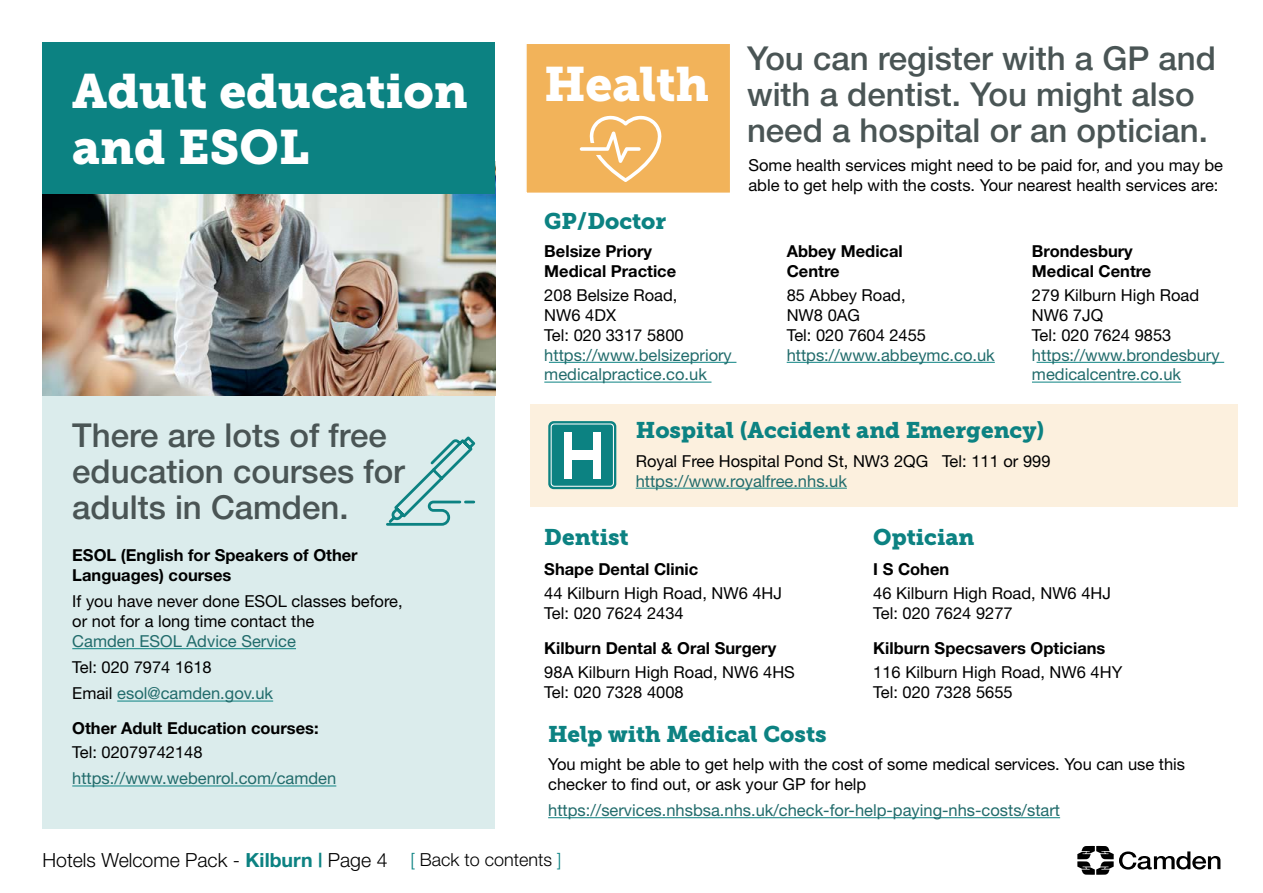
<style>
.page{position:relative;width:1263px;height:893px;background:#fff}
.page>*{position:absolute;margin:0;border:0;box-sizing:border-box;transform-origin:0 0}
.t1{font:48px/55.5px "Museo Slab 900";color:#fff}
.t2{font:500 33px/36px "Helvetica Neue";color:#4a5555}
.t3{font:22.5px "Museo Slab 900";color:#0c8282}
.t4{font:300 19.5px "Helvetica Neue";color:#000}
.t5{font:16.5px/19.8px "Helvetica Neue";color:#000}
.t6{font:16.5px/19.8px "Helvetica Neue";color:#216b6b}
.t7{font:700 16.5px/19.8px "Helvetica Neue";color:#000}
.s1{color:#216b6b}
.s2{font-weight:700;color:#0c8282}
.s3{font-size:18px;color:#0c8282}
.s4{font-size:18px}
</style>
<div class="page">
<div style="left:43px;top:89px;width:452px;height:804px;background:#dbecec"></div>
<div style="left:529px;top:404px;width:708px;height:102px;background:#fcf0de"></div>
<img style="left:43px;top:194px;width:452px;height:201px">
<div style="left:525px;top:43px;width:206px;height:151px;background:#f2b35a;border:2px solid #fff"></div>
<hr style="left:72px;top:648px;width:224px;height:1px;background:#0c8282">
<hr style="left:117px;top:701px;width:156px;height:1px;background:#0c8282">
<hr style="left:72px;top:786px;width:264px;height:1px;background:#0c8282">
<hr style="left:549px;top:362px;width:187px;height:1px;background:#0c8282">
<hr style="left:544px;top:382px;width:167px;height:1px;background:#0c8282">
<hr style="left:787px;top:362px;width:208px;height:1px;background:#0c8282">
<hr style="left:1036px;top:362px;width:188px;height:1px;background:#0c8282">
<hr style="left:1032px;top:382px;width:149px;height:1px;background:#0c8282">
<hr style="left:636px;top:488px;width:211px;height:1px;background:#0c8282">
<hr style="left:548px;top:817px;width:512px;height:1px;background:#0c8282">
<div style="left:43px;top:43px;width:452px;height:151px;background:#0c8282"></div>
<svg style="left:580px;top:115px;width:82px;height:67px"></svg>
<svg style="left:386px;top:436px;width:90px;height:90px"></svg>
<svg style="left:548px;top:421px;width:68px;height:68px"></svg>
<svg style="left:551px;top:423px;width:63px;height:64px"></svg>
<div style="left:552px;top:424px;width:61px;height:62px;background:#0c8282;border-radius:3px"></div>
<div style="left:564px;top:432px;width:8px;height:46px;background:#fff"></div>
<div style="left:593px;top:432px;width:7px;height:46px;background:#fff"></div>
<div style="left:571px;top:450px;width:22px;height:10px;background:#fff"></div>
<div style="left:0;top:829px;width:1263px;height:64px;background:#fff"></div>
<svg style="left:1077px;top:846px;width:143px;height:29px"></svg>
<h1 class="t1" style="left:72px;top:64px;width:397px">Adult education and ESOL</h1>
<h2 class="t2" style="left:72px;top:417px;width:334px">There are lots of free education courses for adults in Camden.</h2>
<p class="t7" style="left:72px;top:545px;width:287px">ESOL (English for Speakers of Other<br>Languages) courses</p>
<p class="t5" style="left:72px;top:591px;width:332px">If you have never done ESOL classes before, or not for a long time contact the</p>
<p class="t6" style="left:72px;top:631px;width:225px">Camden ESOL Advice Service</p>
<p class="t5" style="left:72px;top:654px;width:202px;line-height:26.2px">Tel: 020 7974 1618<br>Email <span class="s1">esol@camden.gov.uk</span></p>
<p class="t7" style="left:72px;top:718px;width:248px">Other Adult Education courses:</p>
<p class="t5" style="left:72px;top:742px;width:132px">Tel: 02079742148</p>
<p class="t6" style="left:72px;top:768px;width:266px">https://www.webenrol.com/camden</p>
<h1 class="t1" style="left:544px;top:57px;width:166px">Health</h1>
<h3 class="t3" style="left:544px;top:209px;width:123px">GP/Doctor</h3>
<p class="t7" style="left:544px;top:241px;width:133px">Belsize Priory<br>Medical Practice</p>
<p class="t5" style="left:544px;top:285px;width:141px">208 Belsize Road,<br>NW6 4DX<br>Tel: 020 3317 5800</p>
<p class="t6" style="left:544px;top:345px;width:189px">https://www.belsizepriory medicalpractice.co.uk</p>
<h2 class="t2" style="left:747px;top:40px;width:470px">You can register with a GP and with a dentist. You might also need a hospital or an optician.</h2>
<p class="t5" style="left:748px;top:155px;width:476px">Some health services might need to be paid for, and you may be able to get help with the costs. Your nearest health services are:</p>
<p class="t7" style="left:787px;top:241px;width:118px">Abbey Medical<br>Centre</p>
<p class="t5" style="left:787px;top:285px;width:141px">85 Abbey Road,<br>NW8 0AG<br>Tel: 020 7604 2455</p>
<p class="t6" style="left:787px;top:345px;width:210px">https://www.abbeymc.co.uk</p>
<p class="t7" style="left:1032px;top:241px;width:121px">Brondesbury<br>Medical Centre</p>
<p class="t5" style="left:1032px;top:285px;width:169px">279 Kilburn High Road<br>NW6 7JQ<br>Tel: 020 7624 9853</p>
<p class="t6" style="left:1032px;top:345px;width:189px">https://www.brondesbury medicalcentre.co.uk</p>
<h3 class="t3" style="left:636px;top:417px;width:410px">Hospital (Accident and Emergency)</h3>
<p class="t5" style="left:636px;top:451px;width:416px">Royal Free Hospital Pond St, NW3 2QG Tel: 111 or 999</p>
<p class="t6" style="left:636px;top:470px;width:213px">https://www.royalfree.nhs.uk</p>
<h3 class="t3" style="left:544px;top:524px;width:86px">Dentist</h3>
<p class="t7" style="left:544px;top:559px;width:155px">Shape Dental Clinic</p>
<p class="t5" style="left:544px;top:583px;width:239px">44 Kilburn High Road, NW6 4HJ<br>Tel: 020 7624 2434</p>
<p class="t7" style="left:544px;top:638px;width:233px">Kilburn Dental &amp; Oral Surgery</p>
<p class="t5" style="left:544px;top:662px;width:252px">98A Kilburn High Road, NW6 4HS<br>Tel: 020 7328 4008</p>
<h3 class="t3" style="left:873px;top:524px;width:103px">Optician</h3>
<p class="t7" style="left:873px;top:559px;width:78px">I S Cohen</p>
<p class="t5" style="left:873px;top:583px;width:239px">46 Kilburn High Road, NW6 4HJ<br>Tel: 020 7624 9277</p>
<p class="t7" style="left:873px;top:638px;width:234px">Kilburn Specsavers Opticians</p>
<p class="t5" style="left:873px;top:662px;width:251px">116 Kilburn High Road, NW6 4HY<br>Tel: 020 7328 5655</p>
<h3 class="t3" style="left:548px;top:721px;width:280px">Help with Medical Costs</h3>
<p class="t5" style="left:548px;top:754px;width:638px">You might be able to get help with the cost of some medical services. You can use this checker to find out, or ask your GP for help</p>
<p class="t6" style="left:548px;top:800px;width:513px">https://services.nhsbsa.nhs.uk/check-for-help-paying-nhs-costs/start</p>
<p class="t4" style="left:43px;top:848px;width:520px">Hotels Welcome Pack - <span class="s2">Kilburn |</span> Page 4 <span class="s3">[</span> <span class="s4">Back to contents</span> <span class="s3">]</span></p>
</div>
